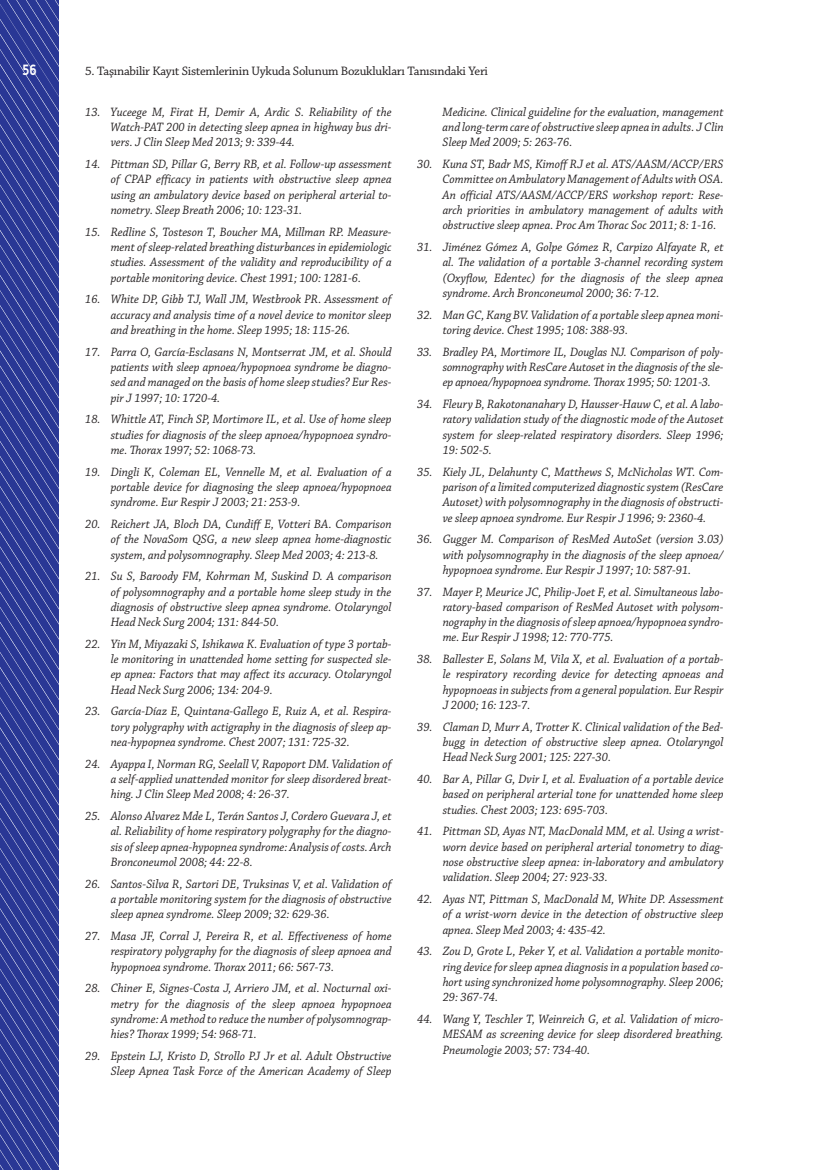
<style>
.page{position:relative;width:830px;height:1170px;background:#fff}
.page>*{position:absolute;margin:0;border:0;box-sizing:border-box;transform-origin:0 0}
.t1{font:700 15px "Alwyn OT";color:#fff;scale:.85 1}
.t2{font:12.9px "Chaparral Pro";letter-spacing:-.02em;color:#231f20}
.t3{font:italic 12.75px/15.3px "Chaparral Pro";color:#231f20;text-align:justify;scale:.95 1}
</style>
<div class="page">
<svg style="left:0;top:0;width:59px;height:1169px;background:#34429a"></svg>
<p class="t1" style="left:22px;top:61px;width:19px">56</p>
<p class="t2" style="left:85px;top:64px;width:404px">5. Taşınabilir Kayıt Sistemlerinin Uykuda Solunum Bozuklukları Tanısındaki Yeri</p>
<p class="t3" style="left:111px;top:105px;width:297px;text-indent:-26px">13. Yuceege M, Firat H, Demir A, Ardic S. Reliability of the Watch-PAT 200 in detecting sleep apnea in highway bus dri&shy;vers. J Clin Sleep Med 2013; 9: 339-44.</p>
<p class="t3" style="left:111px;top:157px;width:297px;text-indent:-26px">14. Pittman SD, Pillar G, Berry RB, et al. Follow-up assessment of CPAP efficacy in patients with obstructive sleep apnea using an ambulatory device based on peripheral arterial to&shy;nometry. Sleep Breath 2006; 10: 123-31.</p>
<p class="t3" style="left:111px;top:224px;width:297px;text-indent:-26px">15. Redline S, Tosteson T, Boucher MA, Millman RP. Measure&shy;ment of sleep-related breathing disturbances in epidemiologic studies. Assessment of the validity and reproducibility of a portable monitoring device. Chest 1991; 100: 1281-6.</p>
<p class="t3" style="left:111px;top:292px;width:297px;text-indent:-26px">16. White DP, Gibb TJ, Wall JM, Westbrook PR. Assessment of accuracy and analysis time of a novel device to monitor sleep and breathing in the home. Sleep 1995; 18: 115-26.</p>
<p class="t3" style="left:111px;top:344px;width:297px;text-indent:-26px">17. Parra O, García-Esclasans N, Montserrat JM, et al. Should patients with sleep apnoea/hypopnoea syndrome be diagno&shy;sed and managed on the basis of home sleep studies? Eur Res&shy;pir J 1997; 10: 1720-4.</p>
<p class="t3" style="left:111px;top:412px;width:297px;text-indent:-26px">18. Whittle AT, Finch SP, Mortimore IL, et al. Use of home sleep studies for diagnosis of the sleep apnoea/hypopnoea syndro&shy;me. Thorax 1997; 52: 1068-73.</p>
<p class="t3" style="left:111px;top:464px;width:297px;text-indent:-26px">19. Dingli K, Coleman EL, Vennelle M, et al. Evaluation of a portable device for diagnosing the sleep apnoea/hypopnoea syndrome. Eur Respir J 2003; 21: 253-9.</p>
<p class="t3" style="left:111px;top:516px;width:297px;text-indent:-26px">20. Reichert JA, Bloch DA, Cundiff E, Votteri BA. Comparison of the NovaSom QSG, a new sleep apnea home-diagnostic system, and polysomnography. Sleep Med 2003; 4: 213-8.</p>
<p class="t3" style="left:111px;top:569px;width:297px;text-indent:-26px">21. Su S, Baroody FM, Kohrman M, Suskind D. A comparison of polysomnography and a portable home sleep study in the diagnosis of obstructive sleep apnea syndrome. Otolaryngol Head Neck Surg 2004; 131: 844-50.</p>
<p class="t3" style="left:111px;top:636px;width:297px;text-indent:-26px">22. Yin M, Miyazaki S, Ishikawa K. Evaluation of type 3 portab&shy;le monitoring in unattended home setting for suspected sle&shy;ep apnea: Factors that may affect its accuracy. Otolaryngol Head Neck Surg 2006; 134: 204-9.</p>
<p class="t3" style="left:111px;top:704px;width:297px;text-indent:-26px">23. García-Díaz E, Quintana-Gallego E, Ruiz A, et al. Respira&shy;tory polygraphy with actigraphy in the diagnosis of sleep ap&shy;nea-hypopnea syndrome. Chest 2007; 131: 725-32.</p>
<p class="t3" style="left:111px;top:756px;width:297px;text-indent:-26px">24. Ayappa I, Norman RG, Seelall V, Rapoport DM. Validation of a self-applied unattended monitor for sleep disordered breat&shy;hing. J Clin Sleep Med 2008; 4: 26-37.</p>
<p class="t3" style="left:111px;top:808px;width:297px;text-indent:-26px">25. Alonso Alvarez Mde L, Terán Santos J, Cordero Guevara J, et al. Reliability of home respiratory polygraphy for the diagno&shy;sis of sleep apnea-hypopnea syndrome: Analysis of costs. Arch Bronconeumol 2008; 44: 22-8.</p>
<p class="t3" style="left:111px;top:876px;width:297px;text-indent:-26px">26. Santos-Silva R, Sartori DE, Truksinas V, et al. Validation of a portable monitoring system for the diagnosis of obstructive sleep apnea syndrome. Sleep 2009; 32: 629-36.</p>
<p class="t3" style="left:111px;top:928px;width:297px;text-indent:-26px">27. Masa JF, Corral J, Pereira R, et al. Effectiveness of home respiratory polygraphy for the diagnosis of sleep apnoea and hypopnoea syndrome. Thorax 2011; 66: 567-73.</p>
<p class="t3" style="left:111px;top:981px;width:297px;text-indent:-26px">28. Chiner E, Signes-Costa J, Arriero JM, et al. Nocturnal oxi&shy;metry for the diagnosis of the sleep apnoea hypopnoea syndrome: A method to reduce the number of polysomnograp&shy;hies? Thorax 1999; 54: 968-71.</p>
<p class="t3" style="left:85px;top:1048px;width:324px;text-align:right">29. Epstein LJ, Kristo D, Strollo PJ Jr et al. Adult Obstructive<br>Sleep Apnea Task Force of the American Academy of Sleep</p>
<p class="t3" style="left:442px;top:105px;width:297px">Medicine. Clinical guideline for the evaluation, management and long-term care of obstructive sleep apnea in adults. J Clin Sleep Med 2009; 5: 263-76.</p>
<p class="t3" style="left:442px;top:157px;width:297px;text-indent:-26px">30. Kuna ST, Badr MS, Kimoff RJ et al. ATS/AASM/ACCP/ERS Committee on Ambulatory Management of Adults with OSA.<br>An official ATS/AASM/ACCP/ERS workshop report: Rese&shy;arch priorities in ambulatory management of adults with obstructive sleep apnea. Proc Am Thorac Soc 2011; 8: 1-16.</p>
<p class="t3" style="left:442px;top:240px;width:297px;text-indent:-26px">31. Jiménez Gómez A, Golpe Gómez R, Carpizo Alfayate R, et al. The validation of a portable 3-channel recording system (Oxyflow, Edentec) for the diagnosis of the sleep apnea syndrome. Arch Bronconeumol 2000; 36: 7-12.</p>
<p class="t3" style="left:442px;top:307px;width:297px;text-indent:-26px">32. Man GC, Kang BV. Validation of a portable sleep apnea moni&shy;toring device. Chest 1995; 108: 388-93.</p>
<p class="t3" style="left:442px;top:344px;width:297px;text-indent:-26px">33. Bradley PA, Mortimore IL, Douglas NJ. Comparison of poly&shy;somnography with ResCare Autoset in the diagnosis of the sle&shy;ep apnoea/hypopnoea syndrome. Thorax 1995; 50: 1201-3.</p>
<p class="t3" style="left:442px;top:397px;width:297px;text-indent:-26px">34. Fleury B, Rakotonanahary D, Hausser-Hauw C, et al. A labo&shy;ratory validation study of the diagnostic mode of the Autoset system for sleep-related respiratory disorders. Sleep 1996; 19: 502-5.</p>
<p class="t3" style="left:442px;top:464px;width:297px;text-indent:-26px">35. Kiely JL, Delahunty C, Matthews S, McNicholas WT. Com&shy;parison of a limited computerized diagnostic system (ResCare Autoset) with polysomnography in the diagnosis of obstructi&shy;ve sleep apnoea syndrome. Eur Respir J 1996; 9: 2360-4.</p>
<p class="t3" style="left:442px;top:532px;width:297px;text-indent:-26px">36. Gugger M. Comparison of ResMed AutoSet (version 3.03) with polysomnography in the diagnosis of the sleep apnoea/ hypopnoea syndrome. Eur Respir J 1997; 10: 587-91.</p>
<p class="t3" style="left:442px;top:584px;width:297px;text-indent:-26px">37. Mayer P, Meurice JC, Philip-Joet F, et al. Simultaneous labo&shy;ratory-based comparison of ResMed Autoset with polysom&shy;nography in the diagnosis of sleep apnoea/hypopnoea syndro&shy;me. Eur Respir J 1998; 12: 770-775.</p>
<p class="t3" style="left:442px;top:652px;width:297px;text-indent:-26px">38. Ballester E, Solans M, Vila X, et al. Evaluation of a portab&shy;le respiratory recording device for detecting apnoeas and hypopnoeas in subjects from a general population. Eur Respir J 2000; 16: 123-7.</p>
<p class="t3" style="left:442px;top:719px;width:297px;text-indent:-26px">39. Claman D, Murr A, Trotter K. Clinical validation of the Bed&shy;bugg in detection of obstructive sleep apnea. Otolaryngol Head Neck Surg 2001; 125: 227-30.</p>
<p class="t3" style="left:442px;top:771px;width:297px;text-indent:-26px">40. Bar A, Pillar G, Dvir I, et al. Evaluation of a portable device based on peripheral arterial tone for unattended home sleep studies. Chest 2003; 123: 695-703.</p>
<p class="t3" style="left:442px;top:824px;width:297px;text-indent:-26px">41. Pittman SD, Ayas NT, MacDonald MM, et al. Using a wrist&shy;worn device based on peripheral arterial tonometry to diag&shy;nose obstructive sleep apnea: in-laboratory and ambulatory validation. Sleep 2004; 27: 923-33.</p>
<p class="t3" style="left:442px;top:891px;width:297px;text-indent:-26px">42. Ayas NT, Pittman S, MacDonald M, White DP. Assessment of a wrist-worn device in the detection of obstructive sleep apnea. Sleep Med 2003; 4: 435-42.</p>
<p class="t3" style="left:442px;top:944px;width:297px;text-indent:-26px">43. Zou D, Grote L, Peker Y, et al. Validation a portable monito&shy;ring device for sleep apnea diagnosis in a population based co&shy;hort using synchronized home polysomnography. Sleep 2006; 29: 367-74.</p>
<p class="t3" style="left:442px;top:1011px;width:297px;text-indent:-26px">44. Wang Y, Teschler T, Weinreich G, et al. Validation of micro-MESAM as screening device for sleep disordered breathing.<br>Pneumologie 2003; 57: 734-40.</p>
</div>
